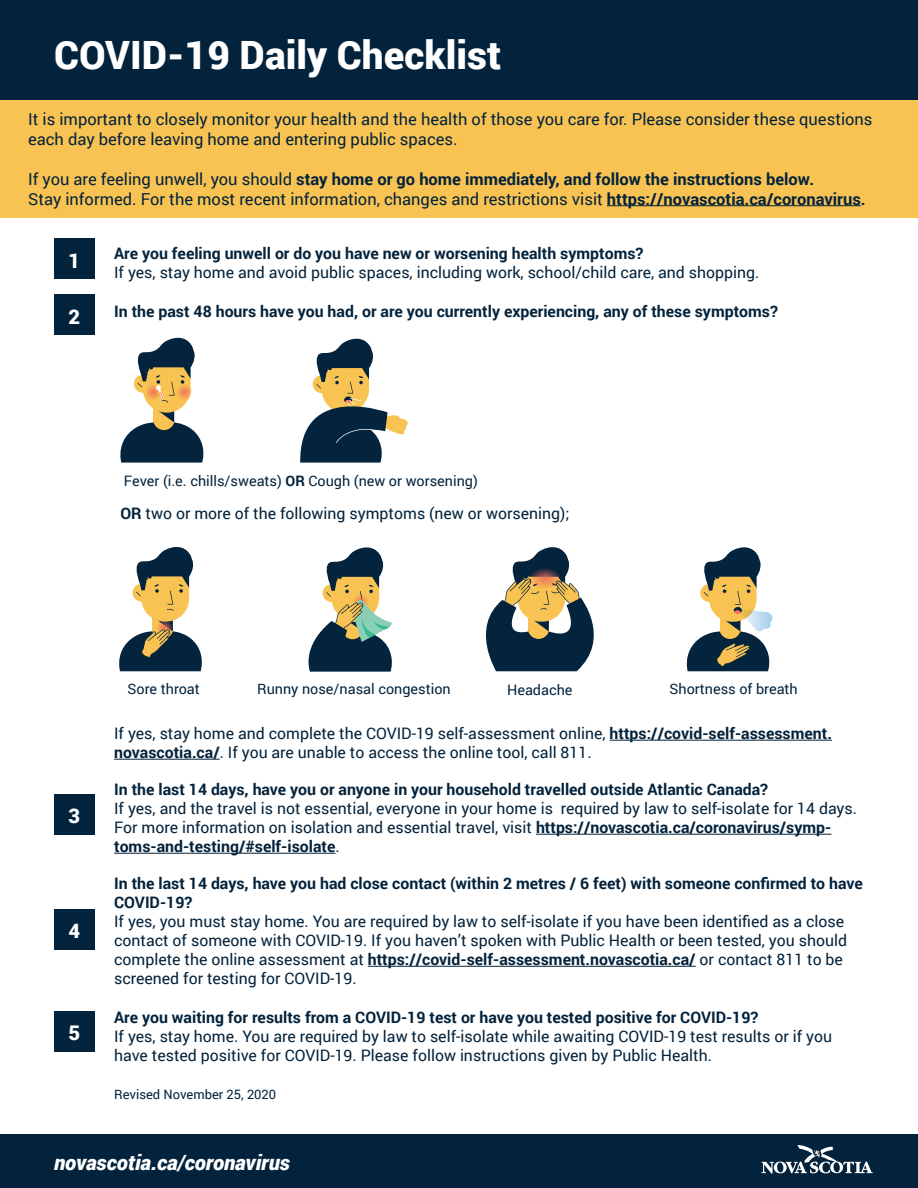
<style>
.page{position:relative;width:918px;height:1188px;background:#fff}
.page>*{position:absolute;margin:0;border:0;box-sizing:border-box;transform-origin:0 0}
.t1{font:900 39px "Roboto";color:#fff}
.t2{font:italic 900 21px "Roboto";color:#fff}
.t3{font:900 20.1px "Roboto";color:#fff}
.t4{font:16.5px/19.8px "Roboto";color:#03223b}
.t5{font:700 16.5px "Roboto";color:#03223b}
.t6{font:15.9px/19px "Roboto";color:#03223b}
.t7{font:700 15.9px/19px "Roboto";color:#03223b}
.t8{font:14.4px "Roboto";color:#03223b}
.t9{font:12.9px "Roboto";color:#03223b}
.s1{font-weight:400}
.s2{font-weight:700}
</style>
<div class="page">
<div style="left:0;top:99px;width:918px;height:119px;background:#f8c352"></div>
<div style="left:0;top:0;width:918px;height:99px;background:#03223b"></div>
<div style="left:133px;top:584px;width:17px;height:18px;background:#f8c352;border-radius:50%"></div>
<div style="left:141px;top:564px;width:48px;height:58px;background:#f8c352;border-radius:23px"></div>
<svg style="left:135px;top:546px;width:58px;height:50px"></svg>
<svg style="left:119px;top:609px;width:83px;height:62px"></svg>
<svg style="left:308px;top:547px;width:84px;height:125px"></svg>
<svg style="left:486px;top:547px;width:108px;height:124px"></svg>
<div style="left:700px;top:584px;width:18px;height:18px;background:#f8c352;border-radius:50%"></div>
<div style="left:709px;top:564px;width:48px;height:58px;background:#f8c352;border-radius:23px"></div>
<hr style="left:735px;top:591px;width:3px;height:14px;background:#04233c">
<svg style="left:702px;top:547px;width:59px;height:50px"></svg>
<svg style="left:686px;top:605px;width:84px;height:66px"></svg>
<img style="left:740px;top:609px;width:32px;height:22px">
<svg style="left:120px;top:337px;width:84px;height:126px"></svg>
<svg style="left:300px;top:338px;width:108px;height:125px"></svg>
<div style="left:0;top:1134px;width:918px;height:54px;background:#03223b"></div>
<svg style="left:761px;top:1145px;width:112px;height:29px"></svg>
<hr style="left:607px;top:205px;width:254px;height:1px;background:#03223b">
<div style="left:54px;top:239px;width:41px;height:40px;background:#03223b"></div>
<div style="left:54px;top:294px;width:41px;height:41px;background:#03223b"></div>
<div style="left:54px;top:794px;width:41px;height:41px;background:#03223b"></div>
<div style="left:54px;top:909px;width:41px;height:41px;background:#03223b"></div>
<div style="left:54px;top:1011px;width:41px;height:41px;background:#04233c"></div>
<hr style="left:610px;top:740px;width:222px;height:1px;background:#03223b">
<hr style="left:114px;top:759px;width:106px;height:1px;background:#03223b">
<hr style="left:536px;top:834px;width:295px;height:1px;background:#03223b">
<hr style="left:114px;top:853px;width:222px;height:1px;background:#03223b">
<hr style="left:368px;top:966px;width:328px;height:1px;background:#03223b">
<p class="t1" style="left:54px;top:27px;width:449px">COVID-19 Daily Checklist</p>
<p class="t4" style="left:28px;top:109px;width:846px">It is important to closely monitor your health and the health of those you care for. Please consider these questions each day before leaving home and entering public spaces.</p>
<p class="t5" style="left:28px;top:167px;width:788px"><span class="s1">If you are feeling unwell, you should</span> stay home or go home immediately, and follow the instructions below.</p>
<p class="t4" style="left:28px;top:188px;width:839px">Stay informed. For the most recent information, changes and restrictions visit <span class="s2">https://novascotia.ca/coronavirus.</span></p>
<p class="t6" style="left:114px;top:244px;width:647px"><span class="s2">Are you feeling unwell or do you have new or worsening health symptoms?<br></span>If yes, stay home and avoid public spaces, including work, school/child care, and shopping.</p>
<p class="t7" style="left:114px;top:301px;width:665px">In the past 48 hours have you had, or are you currently experiencing, any of these symptoms?</p>
<p class="t3" style="left:69px;top:246px;width:13px">1</p>
<p class="t3" style="left:69px;top:302px;width:13px">2</p>
<p class="t8" style="left:124px;top:470px;width:355px">Fever (i.e. chills/sweats) <span class="s2">OR</span> Cough (new or worsening)</p>
<p class="t6" style="left:120px;top:503px;width:451px"><span class="s2">OR</span> two or more of the following symptoms (new or worsening);</p>
<p class="t3" style="left:69px;top:802px;width:13px">3</p>
<p class="t3" style="left:69px;top:917px;width:13px">4</p>
<p class="t3" style="left:69px;top:1019px;width:13px">5</p>
<p class="t8" style="left:128px;top:679px;width:74px">Sore throat</p>
<p class="t8" style="left:257px;top:679px;width:195px">Runny nose/nasal congestion</p>
<p class="t8" style="left:507px;top:679px;width:67px">Headache</p>
<p class="t8" style="left:670px;top:679px;width:130px">Shortness of breath</p>
<p class="t6" style="left:114px;top:723px;width:719px">If yes, stay home and complete the COVID-19 self-assessment online, <span class="s2">https://covid-self-assessment. novascotia.ca/</span>. If you are unable to access the online tool, call 811.</p>
<p class="t7" style="left:114px;top:779px;width:744px">In the last 14 days, have you or anyone in your household travelled outside Atlantic Canada?<br><span class="s1">If yes, and the travel is not essential, everyone in your home is required by law to self-isolate for 14 days.<br>For more information on isolation and essential travel, visit</span> https://novascotia.ca/coronavirus/symp&shy;toms-and-testing/#self-isolate<span class="s1">.</span></p>
<p class="t6" style="left:114px;top:873px;width:750px"><span class="s2">In the last 14 days, have you had close contact (within 2 metres / 6 feet) with someone confirmed to have COVID-19?<br></span>If yes, you must stay home. You are required by law to self-isolate if you have been identified as a close contact of someone with COVID-19. If you haven’t spoken with Public Health or been tested, you should complete the online assessment at <span class="s2">https://covid-self-assessment.novascotia.ca/</span> or contact 811 to be screened for testing for COVID-19.</p>
<p class="t6" style="left:114px;top:1007px;width:719px"><span class="s2">Are you waiting for results from a COVID-19 test or have you tested positive for COVID-19?<br></span>If yes, stay home. You are required by law to self-isolate while awaiting COVID-19 test results or if you have tested positive for COVID-19. Please follow instructions given by Public Health.</p>
<p class="t9" style="left:114px;top:1085px;width:164px">Revised November 25, 2020</p>
<p class="t2" style="left:54px;top:1147px;width:237px">novascotia.ca/coronavirus</p>
</div>
